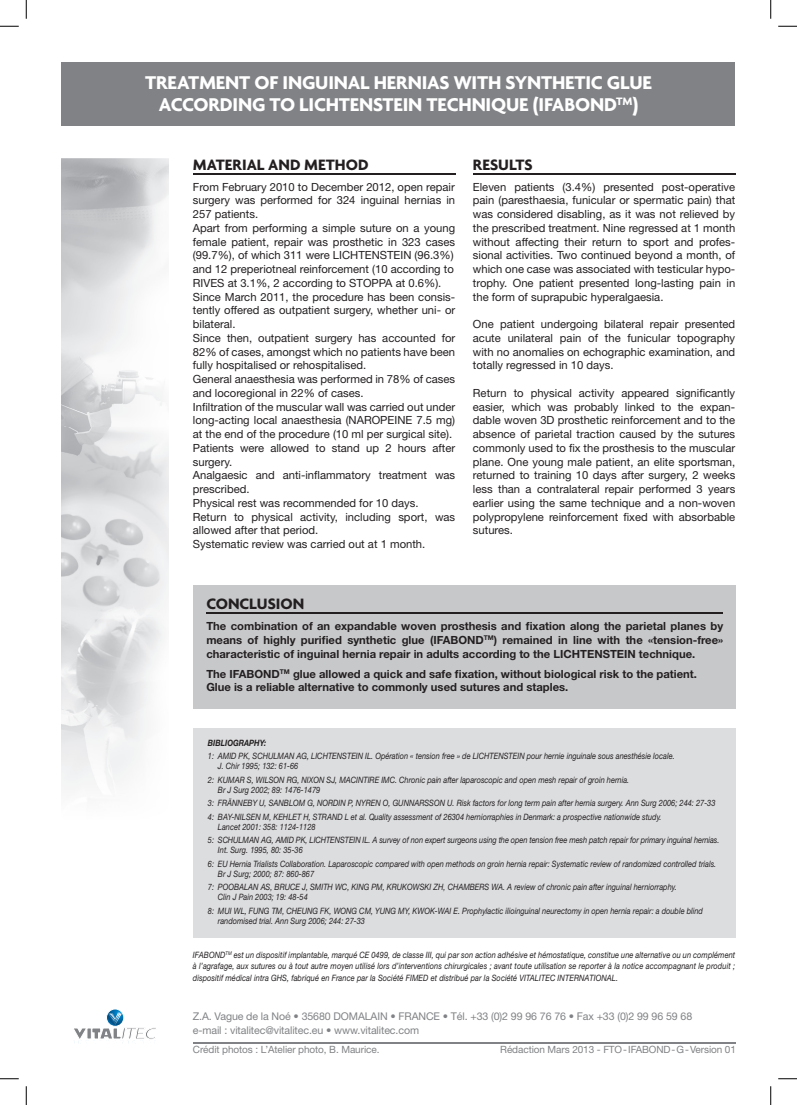
<style>
.page{position:relative;width:797px;height:1105px;background:#fff}
.page>*{position:absolute;margin:0;border:0;box-sizing:border-box;transform-origin:0 0}
.t1{font:700 20px/22.5px "Agenda";letter-spacing:-.01em;color:#fff;text-align:center}
.t2{font:700 16.25px "Agenda";color:#231f20}
.t3{font:11.25px/13.8px "Helvetica Neue";color:#231f20;text-align:justify}
.t4{font:700 11.25px/13.8px "Helvetica Neue";color:#231f20;text-align:justify}
.t5{font:10.62px/14.4px "Helvetica Neue";letter-spacing:-.01em;color:#808285}
.t6{font:10px "Helvetica Neue";letter-spacing:-.01em;color:#808285}
.t7{font:italic 8.75px/13.5px "Helvetica Neue";color:#231f20;scale:.85 1}
.t8{font:italic 700 8.75px "Helvetica Neue";color:#231f20;scale:.85 1}
</style>
<div class="page">
<div style="left:62px;top:62px;width:673px;height:63px;background:#808285"></div>
<img style="left:62px;top:159px;width:106px;height:627px">
<hr style="left:193px;top:1042px;width:542px;height:1px;background:#808285">
<svg style="left:106px;top:1009px;width:18px;height:17px"></svg>
<div style="left:106px;top:1009px;width:18px;height:17px;border:1px solid #fff;border-radius:50%"></div>
<svg style="left:74px;top:1013px;width:82px;height:30px"></svg>
<hr style="left:193px;top:173px;width:262px;height:1px;background:#231f20">
<hr style="left:473px;top:173px;width:262px;height:1px;background:#231f20">
<div style="left:193px;top:585px;width:542px;height:124px;background:#c7c8ca"></div>
<hr style="left:206px;top:613px;width:517px;height:1px;background:#231f20">
<div style="left:193px;top:729px;width:542px;height:209px;background:#dcdddf"></div>
<svg style="left:0;top:25px;width:19px;height:2px"></svg>
<svg style="left:778px;top:25px;width:19px;height:2px"></svg>
<svg style="left:0;top:1078px;width:19px;height:1px"></svg>
<svg style="left:778px;top:1078px;width:19px;height:1px"></svg>
<svg style="left:25px;top:0;width:2px;height:19px"></svg>
<svg style="left:25px;top:1086px;width:2px;height:19px"></svg>
<svg style="left:770px;top:0;width:1px;height:19px"></svg>
<svg style="left:770px;top:1086px;width:1px;height:19px"></svg>
<h1 class="t1" style="left:145px;top:71px;width:508px">TREATMENT OF INGUINAL HERNIAS WITH SYNTHETIC GLUE<br>ACCORDING TO LICHTENSTEIN TECHNIQUE (IFABOND<sup>TM</sup>)</h1>
<h2 class="t2" style="left:193px;top:155px;width:177px">MATERIAL AND METHOD</h2>
<p class="t3" style="left:193px;top:179px;width:264px;text-align:left">From February 2010 to December 2012, open repair surgery was performed for 324 inguinal hernias in 257 patients.<br>Apart from performing a simple suture on a young female patient, repair was prosthetic in 323 cases (99.7%), of which 311 were LICHTENSTEIN (96.3%) and 12 preperiotneal reinforcement (10 according to RIVES at 3.1%, 2 according to STOPPA at 0.6%).<br>Since March 2011, the procedure has been consis&shy;tently offered as outpatient surgery, whether uni- or bilateral.<br>Since then, outpatient surgery has accounted for 82% of cases, amongst which no patients have been fully hospitalised or rehospitalised.<br>General anaesthesia was performed in 78% of cases and locoregional in 22% of cases.<br>Infiltration of the muscular wall was carried out under long-acting local anaesthesia (NAROPEINE 7.5 mg) at the end of the procedure (10 ml per surgical site).<br>Patients were allowed to stand up 2 hours after surgery.<br>Analgaesic and anti-inflammatory treatment was prescribed.<br>Physical rest was recommended for 10 days.<br>Return to physical activity, including sport, was allowed after that period.<br>Systematic review was carried out at 1 month.</p>
<h2 class="t2" style="left:473px;top:155px;width:61px">RESULTS</h2>
<p class="t3" style="left:473px;top:179px;width:264px">Eleven patients (3.4%) presented post-operative pain (paresthaesia, funicular or spermatic pain) that was considered disabling, as it was not relieved by the prescribed treatment. Nine regressed at 1 month without affecting their return to sport and profes&shy;sional activities. Two continued beyond a month, of which one case was associated with testicular hypo&shy;trophy. One patient presented long-lasting pain in the form of suprapubic hyperalgaesia.</p>
<p class="t3" style="left:473px;top:317px;width:264px">One patient undergoing bilateral repair presented acute unilateral pain of the funicular topography with no anomalies on echographic examination, and totally regressed in 10 days.</p>
<p class="t3" style="left:473px;top:386px;width:264px">Return to physical activity appeared significantly easier, which was probably linked to the expan&shy;dable woven 3D prosthetic reinforcement and to the absence of parietal traction caused by the sutures commonly used to fix the prosthesis to the muscular plane. One young male patient, an elite sportsman, returned to training 10 days after surgery, 2 weeks less than a contralateral repair performed 3 years earlier using the same technique and a non-woven polypropylene reinforcement fixed with absorbable sutures.</p>
<h2 class="t2" style="left:206px;top:594px;width:99px">CONCLUSION</h2>
<p class="t4" style="left:206px;top:619px;width:518px">The combination of an expandable woven prosthesis and fixation along the parietal planes by means of highly purified synthetic glue (IFABOND<sup>TM</sup>) remained in line with the «tension-free» characteristic of inguinal hernia repair in adults according to the LICHTENSTEIN technique.</p>
<p class="t4" style="left:206px;top:666px;width:492px">The IFABOND<sup>TM</sup> glue allowed a quick and safe fixation, without biological risk to the patient.<br>Glue is a reliable alternative to commonly used sutures and staples.</p>
<p class="t8" style="left:208px;top:737px;width:70px">BIBLIOGRAPHY:</p>
<p class="t7" style="left:218px;top:751px;width:539px;line-height:10px;text-indent:-10px">1: AMID PK, SCHULMAN AG, LICHTENSTEIN IL. Opération « tension free » de LICHTENSTEIN pour hernie inguinale sous anesthésie locale.<br>J. Chir 1995; 132: 61-66</p>
<p class="t7" style="left:218px;top:774px;width:485px;line-height:10px;text-indent:-10px">2: KUMAR S, WILSON RG, NIXON SJ, MACINTIRE IMC. Chronic pain after laparoscopic and open mesh repair of groin hernia.<br>Br J Surg 2002; 89: 1476-1479</p>
<p class="t7" style="left:208px;top:796px;width:598px">3: FRÄNNEBY U, SANBLOM G, NORDIN P, NYREN O, GUNNARSSON U. Risk factors for long term pain after hernia surgery. Ann Surg 2006; 244: 27-33<br>4: BAY-NILSEN M, KEHLET H, STRAND L et al. Quality assessment of 26304 herniorraphies in Denmark: a prospective nationwide study.</p>
<p class="t7" style="left:208px;top:820px;width:603px;text-indent:10px">Lancet 2001: 358: 1124-1128<br>5: SCHULMAN AG, AMID PK, LICHTENSTEIN IL. A survey of non expert surgeons using the open tension free mesh patch repair for primary inguinal hernias.</p>
<p class="t7" style="left:208px;top:843px;width:599px;text-indent:10px">Int. Surg. 1995, 80: 35-36<br>6: EU Hernia Trialists Collaboration. Laparoscopic compared with open methods on groin hernia repair: Systematic review of randomized controlled trials.</p>
<p class="t7" style="left:208px;top:867px;width:553px;text-indent:10px">Br J Surg; 2000; 87: 860-867<br>7: POOBALAN AS, BRUCE J, SMITH WC, KING PM, KRUKOWSKI ZH, CHAMBERS WA. A review of chronic pain after inguinal herniorraphy.</p>
<p class="t7" style="left:208px;top:890px;width:584px;text-indent:10px">Clin J Pain 2003; 19: 48-54<br>8: MUI WL, FUNG TM, CHEUNG FK, WONG CM, YUNG MY, KWOK-WAI E. Prophylactic ilioinguinal neurectomy in open hernia repair: a double blind</p>
<p class="t7" style="left:218px;top:914px;width:174px">randomised trial. Ann Surg 2006; 244: 27-33</p>
<p class="t7" style="left:193px;top:949px;width:639px;line-height:11.2px;text-align:justify">IFABOND<sup>TM</sup> est un dispositif implantable, marqué CE 0499, de classe III, qui par son action adhésive et hémostatique, constitue une alternative ou un complément à l’agrafage, aux sutures ou à tout autre moyen utilisé lors d’interventions chirurgicales ; avant toute utilisation se reporter à la notice accompagnant le produit ; dispositif médical intra GHS, fabriqué en France par la Société FIMED et distribué par la Société VITALITEC INTERNATIONAL.</p>
<p class="t5" style="left:193px;top:1009px;width:501px">Z.A. Vague de la Noé • 35680 DOMALAIN • FRANCE • Tél. +33 (0)2 99 96 76 76 • Fax +33 (0)2 99 96 59 68 e-mail : vitalitec@vitalitec.eu • www.vitalitec.com</p>
<p class="t6" style="left:193px;top:1044px;width:188px">Crédit photos : L’Atelier photo, B. Maurice.</p>
<p class="t6" style="left:500px;top:1044px;width:237px">Rédaction Mars 2013 - FTO - IFABOND - G - Version 01</p>
</div>
